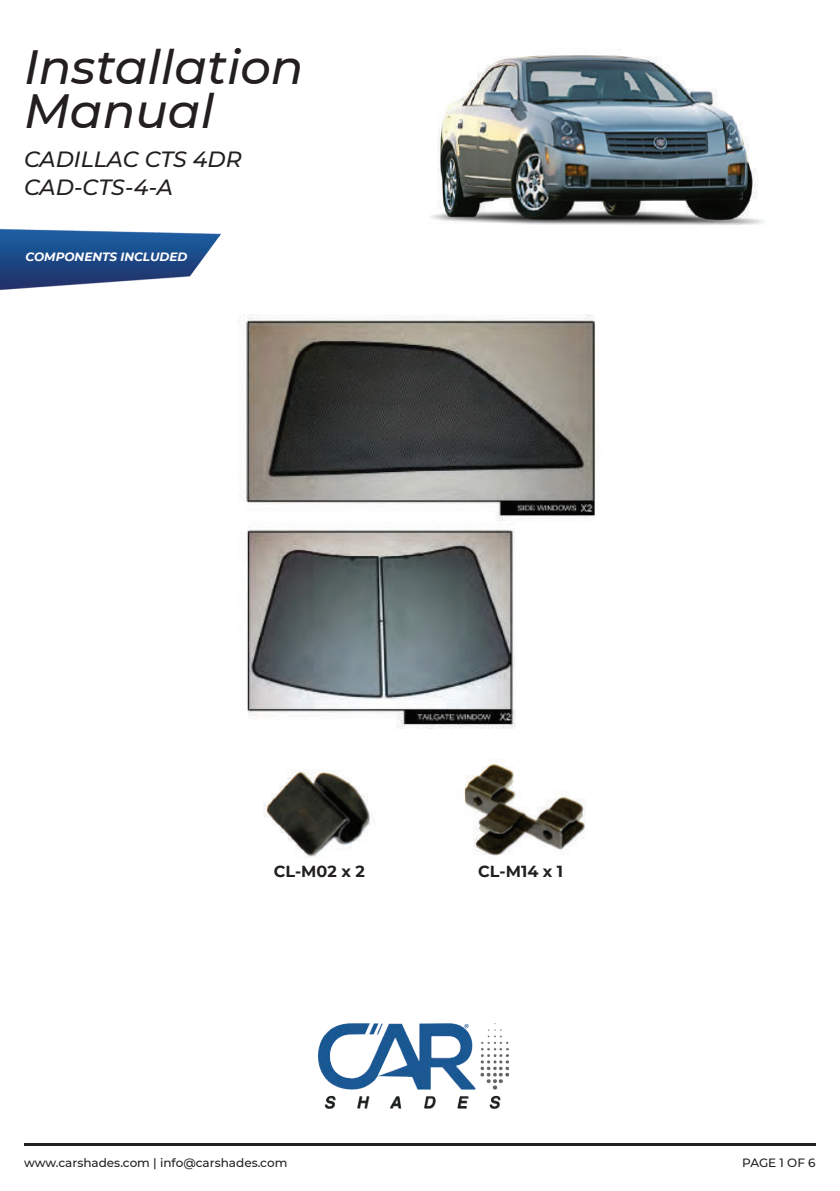
<style>
.page{position:relative;width:840px;height:1191px;background:#fff}
.page>*{position:absolute;margin:0;border:0;box-sizing:border-box;transform-origin:0 0}
.t1{font:italic 500 48px/44px "Montserrat";color:#231f20}
.t2{font:italic 500 22px/28px "Montserrat";color:#231f20}
.t3{font:700 16px "Montserrat";color:#231f20}
.t4{font:500 12px "Montserrat";color:#231f20}
.t5{font:italic 700 12px "Montserrat";color:#fff}
</style>
<div class="page">
<img style="left:429px;top:55px;width:335px;height:170px">
<img style="left:0;top:228px;width:221px;height:63px">
<img style="left:239px;top:314px;width:356px;height:414px">
<img style="left:263px;top:769px;width:110px;height:89px">
<img style="left:464px;top:758px;width:122px;height:98px">
<img style="left:319px;top:1023px;width:189px;height:85px">
<hr style="left:24px;top:1143px;width:791px;height:2px;background:#231f20">
<h1 class="t1" style="left:24px;top:43px;width:281px">Installation<br>Manual</h1>
<h2 class="t2" style="left:24px;top:145px;width:219px">CADILLAC CTS 4DR<br>CAD-CTS-4-A</h2>
<p class="t5" style="left:25px;top:248px;width:163px">COMPONENTS INCLUDED</p>
<h3 class="t3" style="left:273px;top:859px;width:93px">CL-M02 x 2</h3>
<h3 class="t3" style="left:478px;top:859px;width:86px">CL-M14 x 1</h3>
<p class="t4" style="left:24px;top:1153px;width:265px">www.carshades.com | info@carshades.com</p>
<p class="t4" style="left:741px;top:1153px;width:75px">PAGE 1 OF 6</p>
</div>
